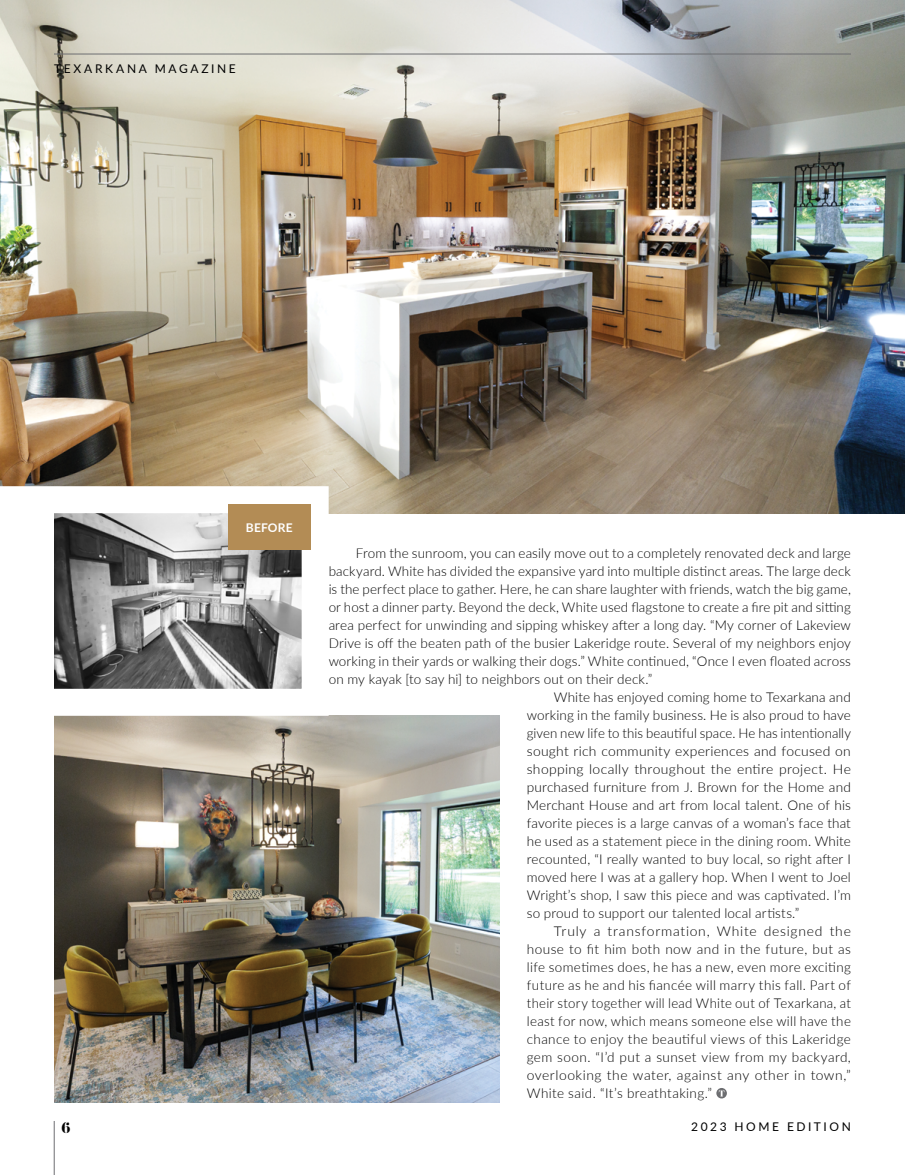
<style>
.page{position:relative;width:905px;height:1175px;background:#fff}
.page>*{position:absolute;margin:0;border:0;box-sizing:border-box;transform-origin:0 0}
.t1{font:15px "Pistilli";color:#000}
.t2{font:300 13.5px "Lato";letter-spacing:.01em;color:#000}
.t3{font:300 13.5px "Lato";letter-spacing:.03em;color:#000}
.t4{font:300 13.5px "Lato";letter-spacing:.035em;color:#000}
.t5{font:300 13.5px "Lato";letter-spacing:.055em;color:#000}
.t6{font:12px "Lato";letter-spacing:.215em;color:#000}
.t7{font:700 12px "Lato";letter-spacing:.015em;color:#fff}
</style>
<div class="page">
<img style="left:0;top:0;width:904px;height:513px">
<img style="left:54px;top:716px;width:446px;height:386px">
<svg style="left:0;top:472px;width:342px;height:257px"></svg>
<div style="left:228px;top:504px;width:82px;height:46px;background:#b38c55"></div>
<hr style="left:54px;top:54px;width:796px;height:1px;background:#6d6e71">
<hr style="left:54px;top:1120px;width:1px;height:54px;background:#6d6e71">
<svg style="left:716px;top:1088px;width:11px;height:10px"></svg>
<svg style="left:718px;top:1090px;width:6px;height:6px"></svg>
<p class="t6" style="left:54px;top:60px;width:183px">TEXARKANA MAGAZINE</p>
<p class="t7" style="left:246px;top:518px;width:48px">BEFORE</p>
<p class="t2" style="left:356px;top:544px;width:497px">From the sunroom, you can easily move out to a completely renovated deck and large</p>
<p class="t2" style="left:328px;top:562px;width:523px">backyard. White has divided the expansive yard into multiple distinct areas. The large deck</p>
<p class="t2" style="left:328px;top:580px;width:524px">is the perfect place to gather. Here, he can share laughter with friends, watch the big game,</p>
<p class="t2" style="left:328px;top:598px;width:523px">or host a dinner party. Beyond the deck, White used flagstone to create a fire pit and sitting</p>
<p class="t2" style="left:328px;top:616px;width:523px">area perfect for unwinding and sipping whiskey after a long day. “My corner of Lakeview</p>
<p class="t2" style="left:328px;top:634px;width:523px">Drive is off the beaten path of the busier Lakeridge route. Several of my neighbors enjoy</p>
<p class="t2" style="left:328px;top:652px;width:523px">working in their yards or walking their dogs.” White continued, “Once I even floated across</p>
<p class="t2" style="left:328px;top:670px;width:325px">on my kayak [to say hi] to neighbors out on their deck.”</p>
<p class="t2" style="left:554px;top:688px;width:298px">White has enjoyed coming home to Texarkana and</p>
<p class="t2" style="left:527px;top:706px;width:325px">working in the family business. He is also proud to have</p>
<p class="t2" style="left:526px;top:724px;width:326px">given new life to this beautiful space. He has intentionally</p>
<p class="t2" style="left:526px;top:742px;width:326px">sought rich community experiences and focused on</p>
<p class="t2" style="left:526px;top:760px;width:325px">shopping locally throughout the entire project. He</p>
<p class="t2" style="left:526px;top:778px;width:325px">purchased furniture from J. Brown for the Home and</p>
<p class="t2" style="left:526px;top:796px;width:325px">Merchant House and art from local talent. One of his</p>
<p class="t2" style="left:526px;top:814px;width:325px">favorite pieces is a large canvas of a woman’s face that</p>
<p class="t2" style="left:526px;top:832px;width:325px">he used as a statement piece in the dining room. White</p>
<p class="t2" style="left:526px;top:850px;width:325px">recounted, “I really wanted to buy local, so right after I</p>
<p class="t2" style="left:526px;top:868px;width:325px">moved here I was at a gallery hop. When I went to Joel</p>
<p class="t2" style="left:526px;top:886px;width:325px">Wright’s shop, I saw this piece and was captivated. I’m</p>
<p class="t2" style="left:526px;top:904px;width:274px">so proud to support our talented local artists.”</p>
<p class="t5" style="left:554px;top:922px;width:298px">Truly a transformation, White designed the</p>
<p class="t4" style="left:526px;top:940px;width:326px">house to fit him both now and in the future, but as</p>
<p class="t3" style="left:526px;top:958px;width:325px">life sometimes does, he has a new, even more exciting</p>
<p class="t2" style="left:526px;top:976px;width:325px">future as he and his fiancée will marry this fall. Part of</p>
<p class="t2" style="left:526px;top:994px;width:325px">their story together will lead White out of Texarkana, at</p>
<p class="t2" style="left:526px;top:1012px;width:325px">least for now, which means someone else will have the</p>
<p class="t2" style="left:526px;top:1030px;width:325px">chance to enjoy the beautiful views of this Lakeridge</p>
<p class="t3" style="left:526px;top:1048px;width:325px">gem soon. “I’d put a sunset view from my backyard,</p>
<p class="t4" style="left:526px;top:1066px;width:326px">overlooking the water, against any other in town,”</p>
<p class="t2" style="left:526px;top:1084px;width:187px">White said. “It’s breathtaking.”</p>
<p class="t1" style="left:61px;top:1117px;width:11px">6</p>
<p class="t6" style="left:691px;top:1117px;width:161px">2023 HOME EDITION</p>
</div>
